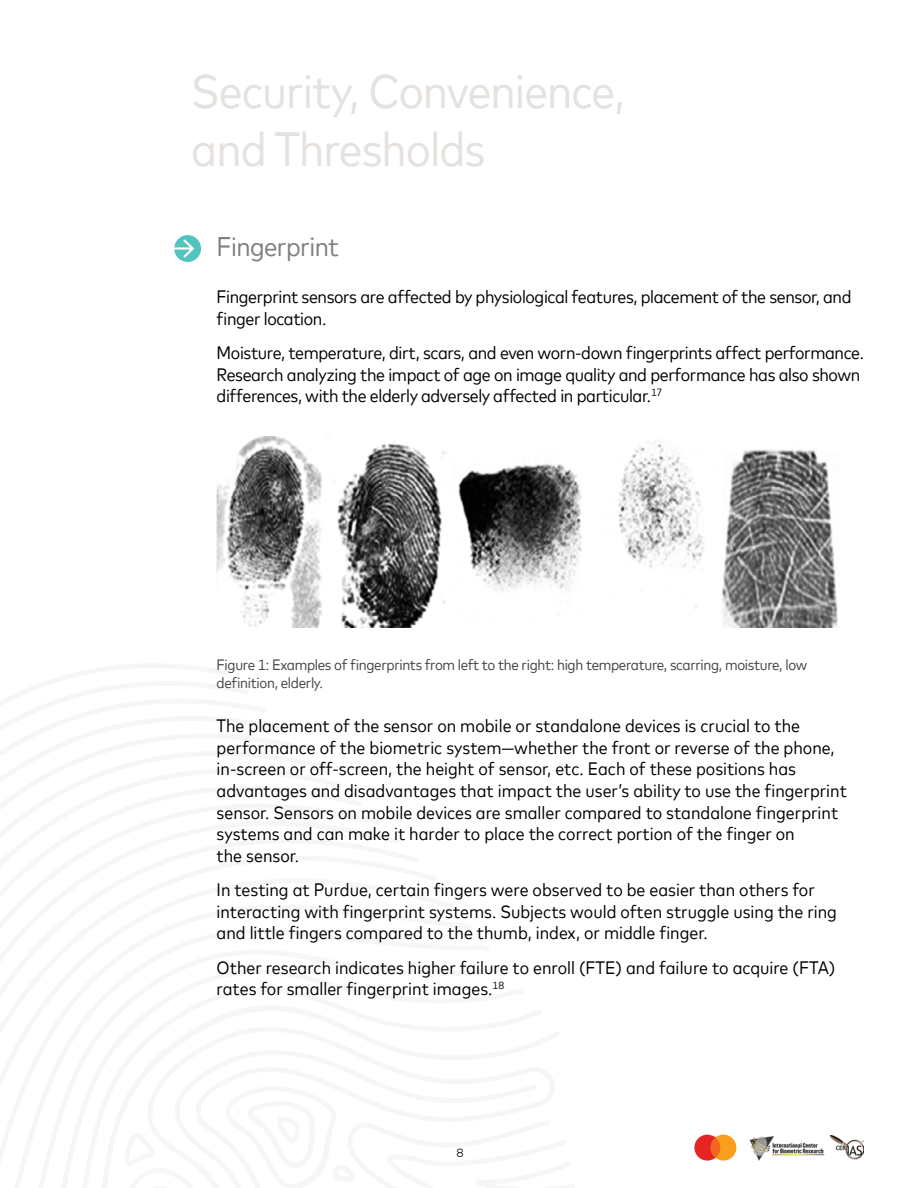
<style>
.page{position:relative;width:918px;height:1188px;background:#fff}
.page>*{position:absolute;margin:0;border:0;box-sizing:border-box;transform-origin:0 0}
.t1{font:48px/57.6px "Mark For MC Nrw";letter-spacing:-.02em;color:#e5e1de}
.t2{font:27px "Mark For MC Nrw";letter-spacing:-.02em;color:#827f7d}
.t3{font:18px/21.6px "Mark For MC Nrw";color:#000}
.t4{font:18px/21.6px "Mark For MC Nrw";letter-spacing:-.02em;color:#000}
.t5{font:15px/18px "Mark For MC Nrw";letter-spacing:-.02em;color:#444241}
.t6{font:300 12px "Mark Offc For MC";color:#000}
</style>
<div class="page">
<svg style="left:694px;top:1135px;width:42px;height:26px"></svg>
<img style="left:749px;top:1136px;width:76px;height:25px">
<img style="left:830px;top:1136px;width:34px;height:23px">
<img style="left:216px;top:436px;width:622px;height:192px">
<svg style="left:174px;top:235px;width:27px;height:27px"></svg>
<h1 class="t1" style="left:191px;top:59px;width:435px">Security, Convenience, and Thresholds</h1>
<h2 class="t2" style="left:217px;top:227px;width:124px">Fingerprint</h2>
<p class="t4" style="left:217px;top:285px;width:636px">Fingerprint sensors are affected by physiological features, placement of the sensor, and finger location.</p>
<p class="t4" style="left:217px;top:341px;width:649px">Moisture, temperature, dirt, scars, and even worn-down fingerprints affect performance.<br>Research analyzing the impact of age on image quality and performance has also shown differences, with the elderly adversely affected in particular.<sup>17</sup></p>
<p class="t5" style="left:217px;top:654px;width:592px">Figure 1: Examples of fingerprints from left to the right: high temperature, scarring, moisture, low definition, elderly.</p>
<p class="t3" style="left:217px;top:714px;width:632px">The placement of the sensor on mobile or standalone devices is crucial to the performance of the biometric system—whether the front or reverse of the phone, in-screen or off-screen, the height of sensor, etc. Each of these positions has advantages and disadvantages that impact the user’s ability to use the fingerprint sensor. Sensors on mobile devices are smaller compared to standalone fingerprint systems and can make it harder to place the correct portion of the finger on<br>the sensor.</p>
<p class="t3" style="left:217px;top:878px;width:622px">In testing at Purdue, certain fingers were observed to be easier than others for interacting with fingerprint systems. Subjects would often struggle using the ring and little fingers compared to the thumb, index, or middle finger.</p>
<p class="t3" style="left:217px;top:955px;width:620px">Other research indicates higher failure to enroll (FTE) and failure to acquire (FTA) rates for smaller fingerprint images.<sup>18</sup></p>
<p class="t6" style="left:456px;top:1144px;width:9px">8</p>
</div>
